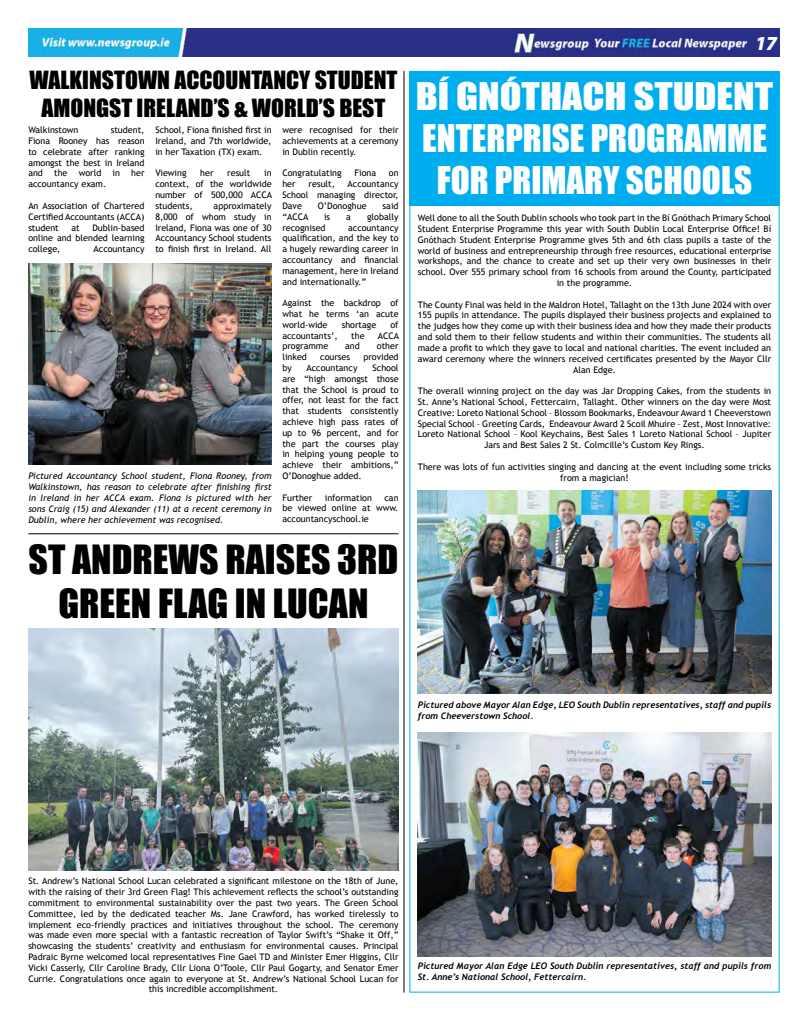
<style>
.page{position:relative;width:808px;height:1021px;background:#fff}
.page>*{position:absolute;margin:0;border:0;box-sizing:border-box;transform-origin:0 0}
.t1{font:37px/44.4px "Impact";color:#000;text-align:center}
.t2{font:35px/42px "Impact";color:#fff;text-align:center;scale:1.14 1}
.t3{font:23px/27.6px "Impact";color:#000;text-align:center}
.t4{font:20px "Impact";color:#fff}
.t5{font:9px/10.8px "Trebuchet MS";color:#000;text-align:justify}
.t6{font:italic 9px/10.8px "Trebuchet MS";color:#000;text-align:justify}
.t7{font:italic 700 9px/10.8px "Trebuchet";color:#000}
.s1{font-family:"Myriad Pro";font-weight:900;font-style:italic}
</style>
<div class="page">
<img style="left:28px;top:28px;width:752px;height:29px">
<div style="left:409px;top:71px;width:371px;height:134px;background:#00aeef"></div>
<img style="left:418px;top:490px;width:353px;height:204px">
<img style="left:418px;top:732px;width:353px;height:224px">
<img style="left:28px;top:628px;width:371px;height:242px">
<img style="left:28px;top:264px;width:244px;height:200px">
<hr style="left:403px;top:71px;width:1px;height:921px;background:#000">
<hr style="left:28px;top:533px;width:371px;height:1px;background:#000">
<h3 class="t3" style="left:29px;top:66px;width:370px">WALKINSTOWN ACCOUNTANCY STUDENT<br>AMONGST IRELAND’S &amp; WORLD’S BEST</h3>
<p class="t5" style="left:28px;top:125px;width:52px">Walkinstown</p>
<p class="t5" style="left:155px;top:125px;width:118px">School, Fiona finished first in Ireland, and 7th worldwide, in her Taxation (TX) exam.</p>
<p class="t5" style="left:155px;top:168px;width:33px">Viewing</p>
<p class="t5" style="left:200px;top:168px;width:15px">her</p>
<p class="t5" style="left:227px;top:168px;width:25px">result</p>
<p class="t5" style="left:28px;top:125px;width:118px;text-indent:82px">student, Fiona Rooney has reason to celebrate after ranking amongst the best in Ireland and the world in her accountancy exam.</p>
<p class="t5" style="left:28px;top:200px;width:118px">An Association of Chartered Certified Accountants (ACCA) student</p>
<p class="t5" style="left:282px;top:125px;width:118px">were recognised for their achievements at a ceremony in Dublin recently.</p>
<p class="t5" style="left:282px;top:168px;width:61px">Congratulating</p>
<p class="t5" style="left:354px;top:168px;width:23px">Fiona</p>
<p class="t5" style="left:389px;top:168px;width:11px">on</p>
<p class="t5" style="left:282px;top:179px;width:15px">her</p>
<p class="t5" style="left:309px;top:179px;width:28px">result,</p>
<p class="t5" style="left:155px;top:168px;width:118px;text-indent:109px">in context, of the worldwide number of 500,000 ACCA students,</p>
<p class="t5" style="left:282px;top:179px;width:118px;text-indent:65px">Accountancy School managing director, Dave</p>
<p class="t5" style="left:155px;top:200px;width:118px;text-indent:58px">approximately 8,000 of whom study in Ireland, Fiona was one of 30<br>Accountancy School students to finish first in Ireland. All</p>
<p class="t5" style="left:318px;top:200px;width:50px">O’Donoghue</p>
<p class="t5" style="left:383px;top:200px;width:17px">said</p>
<p class="t5" style="left:282px;top:211px;width:28px">“ACCA</p>
<p class="t5" style="left:324px;top:211px;width:8px">is</p>
<p class="t5" style="left:346px;top:211px;width:6px">a</p>
<p class="t5" style="left:367px;top:211px;width:33px">globally</p>
<p class="t5" style="left:282px;top:222px;width:45px">recognised</p>
<p class="t5" style="left:28px;top:222px;width:118px;text-indent:64px">Dublin-based online and blended learning college,</p>
<p class="t5" style="left:71px;top:222px;width:10px">at</p>
<p class="t5" style="left:282px;top:222px;width:118px;text-indent:66px">accountancy qualification, and the key to a hugely rewarding career in accountancy and financial management, here in Ireland and internationally.”</p>
<p class="t5" style="left:282px;top:298px;width:118px">Against the backdrop of what he terms ‘an acute world-wide</p>
<p class="t5" style="left:94px;top:244px;width:52px">Accountancy</p>
<p class="t5" style="left:342px;top:319px;width:36px">shortage</p>
<p class="t5" style="left:390px;top:319px;width:10px">of</p>
<p class="t6" style="left:28px;top:471px;width:245px">Pictured Accountancy School student, Fiona Rooney, from Walkinstown, has reason to celebrate after finishing first in Ireland in her ACCA exam. Fiona is pictured with her sons Craig (15) and Alexander (11) at a recent ceremony in Dublin, where her achievement was recognised.</p>
<p class="t5" style="left:282px;top:330px;width:57px">accountants’,</p>
<p class="t5" style="left:351px;top:330px;width:15px">the</p>
<p class="t5" style="left:378px;top:330px;width:23px">ACCA</p>
<p class="t5" style="left:282px;top:341px;width:47px">programme</p>
<p class="t5" style="left:345px;top:341px;width:16px">and</p>
<p class="t5" style="left:377px;top:341px;width:23px">other</p>
<p class="t5" style="left:282px;top:352px;width:26px">linked</p>
<p class="t5" style="left:320px;top:352px;width:31px">courses</p>
<p class="t5" style="left:363px;top:352px;width:37px">provided</p>
<p class="t5" style="left:282px;top:362px;width:11px">by</p>
<p class="t5" style="left:306px;top:362px;width:52px">Accountancy</p>
<p class="t5" style="left:282px;top:362px;width:118px;text-indent:90px">School are “high amongst those that the School is proud to offer, not least for the fact that students consistently achieve high pass rates of up to 96 percent, and for the part the courses play in helping young people to achieve their ambitions,” O’Donoghue added.</p>
<p class="t5" style="left:282px;top:492px;width:32px">Further</p>
<p class="t5" style="left:325px;top:492px;width:49px">information</p>
<p class="t5" style="left:282px;top:492px;width:118px;text-indent:102px">can be viewed online at www. accountancyschool.ie</p>
<h1 class="t1" style="left:29px;top:536px;width:371px">ST ANDREWS RAISES 3RD<br>GREEN FLAG IN LUCAN</h1>
<h3 class="t4" style="left:753px;top:27px;width:26px">03<span class="s1">17</span></h3>
<h2 class="t2" style="left:416px;top:74px;width:315px">BÍ GNÓTHACH STUDENT<br>ENTERPRISE PROGRAMME<br>FOR PRIMARY SCHOOLS</h2>
<p class="t5" style="left:418px;top:213px;width:355px;text-align:center">Well done to all the South Dublin schools who took part in the Bí Gnóthach Primary School Student Enterprise Programme this year with South Dublin Local Enterprise Office! Bí Gnóthach Student Enterprise Programme gives 5th and 6th class pupils a taste of the world of business and entrepreneurship through free resources, educational enterprise workshops, and the chance to create and set up their very own businesses in their school. Over 555 primary school from 16 schools from around the County, participated in the programme.</p>
<p class="t5" style="left:418px;top:299px;width:355px;text-align:center">The County Final was held in the Maldron Hotel, Tallaght on the 13th June 2024 with over 155 pupils in attendance. The pupils displayed their business projects and explained to the judges how they come up with their business idea and how they made their products and sold them to their fellow students and within their communities. The students all made a profit to which they gave to local and national charities. The event included an award ceremony where the winners received certificates presented by the Mayor Cllr Alan Edge.</p>
<p class="t5" style="left:418px;top:385px;width:355px;text-align:center">The overall winning project on the day was Jar Dropping Cakes, from the students in St. Anne’s National School, Fettercairn, Tallaght. Other winners on the day were Most Creative: Loreto National School – Blossom Bookmarks, Endeavour Award 1 Cheeverstown Special School – Greeting Cards, Endeavour Award 2 Scoil Mhuire – Zest, Most Innovative:<br>Loreto National School – Kool Keychains, Best Sales 1 Loreto National School – Jupiter Jars and Best Sales 2 St. Colmcille’s Custom Key Rings.</p>
<p class="t5" style="left:418px;top:461px;width:355px;text-align:center">There was lots of fun activities singing and dancing at the event including some tricks from a magician!</p>
<p class="t7" style="left:418px;top:700px;width:355px">Pictured above Mayor Alan Edge, LEO South Dublin representatives, staff and pupils from Cheeverstown School.</p>
<p class="t5" style="left:28px;top:875px;width:372px;text-align:center">St. Andrew’s National School Lucan celebrated a significant milestone on the 18th of June, with the raising of their 3rd Green Flag! This achievement reflects the school’s outstanding commitment to environmental sustainability over the past two years. The Green School Committee, led by the dedicated teacher Ms. Jane Crawford, has worked tirelessly to implement eco-friendly practices and initiatives throughout the school. The ceremony was made even more special with a fantastic recreation of Taylor Swift’s “Shake it Off,” showcasing the students’ creativity and enthusiasm for environmental causes. Principal Padraic Byrne welcomed local representatives Fine Gael TD and Minister Emer Higgins, Cllr Vicki Casserly, Cllr Caroline Brady, Cllr Liona O’Toole, Cllr Paul Gogarty, and Senator Emer Currie. Congratulations once again to everyone at St. Andrew’s National School Lucan for this incredible accomplishment.</p>
<p class="t7" style="left:418px;top:960px;width:355px">Pictured Mayor Alan Edge LEO South Dublin representatives, staff and pupils from<br>St. Anne’s National School, Fettercairn.</p>
</div>
